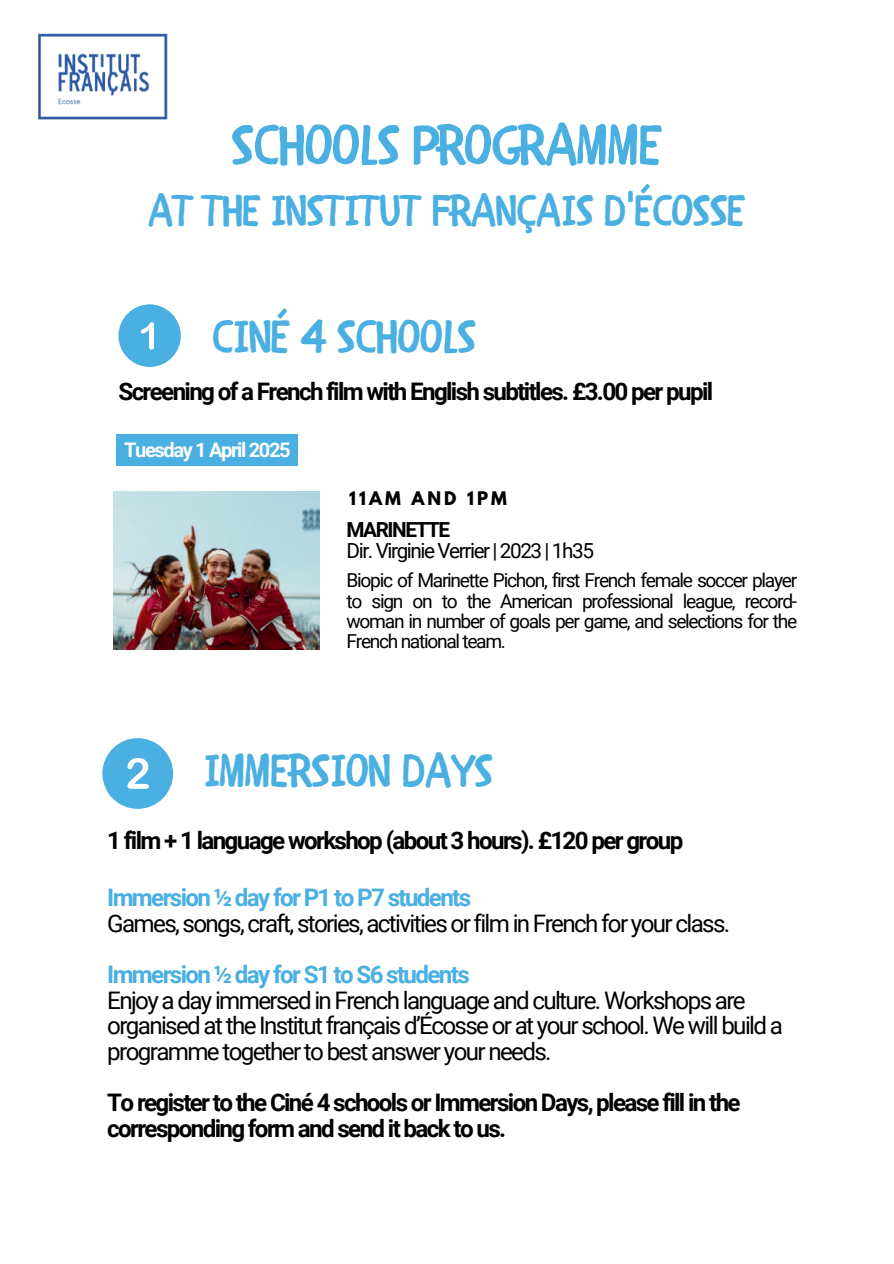
<style>
.page{position:relative;width:894px;height:1264px;background:#fff}
.page>*{position:absolute;margin:0;border:0;box-sizing:border-box;transform-origin:0 0}
.t1{font:57px "CHILDRENONE";letter-spacing:-.01em;color:#4aafe1}
.t2{font:46.95px "CHILDRENONE";letter-spacing:-.01em;color:#4aafe1}
.t3{font:44.4px "CHILDRENONE";letter-spacing:-.01em;color:#4aafe1}
.t4{font:24.15px/25.7px "Roboto";letter-spacing:-.07em;color:#000}
.t5{font:700 24.15px/25.7px "Roboto";letter-spacing:-.07em;color:#000}
.t6{font:700 24.15px "Roboto";letter-spacing:-.07em;color:#4aafe1}
.t7{font:20.7px "Roboto";letter-spacing:-.07em;color:#000}
.t8{font:700 20.7px "Roboto";letter-spacing:-.07em;color:#000}
.t9{font:700 20.1px "Roboto";letter-spacing:-.07em;color:#fdfefe}
.t10{font:19.2px/20.2px "Roboto";letter-spacing:-.07em;color:#000;text-align:justify}
.t11{font:700 16.65px "League Spartan";letter-spacing:.18em;color:#000}
</style>
<div class="page">
<div style="left:118px;top:304px;width:62px;height:62px;background:#4aafe1;border-radius:50%"></div>
<svg style="left:141px;top:322px;width:14px;height:28px"></svg>
<div style="left:117px;top:434px;width:181px;height:32px;background:#4aafe1"></div>
<img style="left:113px;top:491px;width:206px;height:159px">
<div style="left:102px;top:738px;width:71px;height:70px;background:#4aafe1;border-radius:50%"></div>
<svg style="left:127px;top:758px;width:22px;height:30px"></svg>
<img style="left:38px;top:33px;width:130px;height:87px">
<h1 class="t1" style="left:231px;top:95px;width:432px">SCHOOLS PROGRAMME</h1>
<h3 class="t3" style="left:148px;top:172px;width:598px">AT THE INSTITUT FRANÇAIS D'ÉCOSSE</h3>
<h2 class="t2" style="left:212px;top:295px;width:265px">CINÉ 4 SCHOOLS</h2>
<p class="t5" style="left:118px;top:378px;width:596px">Screening of a French film with English subtitles. £3.00 per pupil</p>
<p class="t9" style="left:124px;top:436px;width:168px">Tuesday 1 April 2025</p>
<p class="t11" style="left:349px;top:485px;width:159px">11AM AND 1PM</p>
<p class="t8" style="left:346px;top:514px;width:105px">MARINETTE</p>
<p class="t7" style="left:346px;top:536px;width:249px">Dir. Virginie Verrier | 2023 | 1h35</p>
<p class="t10" style="left:346px;top:569px;width:452px">Biopic of Marinette Pichon, first French female soccer player to sign on to the American professional league, record&shy;woman in number of goals per game, and selections for the French national team.</p>
<h2 class="t2" style="left:203px;top:730px;width:291px">IMMERSION DAYS</h2>
<p class="t5" style="left:107px;top:826px;width:577px">1 film + 1 language workshop (about 3 hours). £120 per group</p>
<p class="t6" style="left:107px;top:880px;width:365px">Immersion ½ day for P1 to P7 students</p>
<p class="t4" style="left:107px;top:909px;width:624px">Games, songs, craft, stories, activities or film in French for your class.</p>
<p class="t6" style="left:107px;top:957px;width:364px">Immersion ½ day for S1 to S6 students</p>
<p class="t4" style="left:107px;top:986px;width:677px">Enjoy a day immersed in French language and culture. Workshops are organised at the Institut français d’Écosse or at your school. We will build a programme together to best answer your needs.</p>
<p class="t5" style="left:107px;top:1088px;width:634px">To register to the Ciné 4 schools or Immersion Days, please fill in the corresponding form and send it back to us.</p>
</div>
